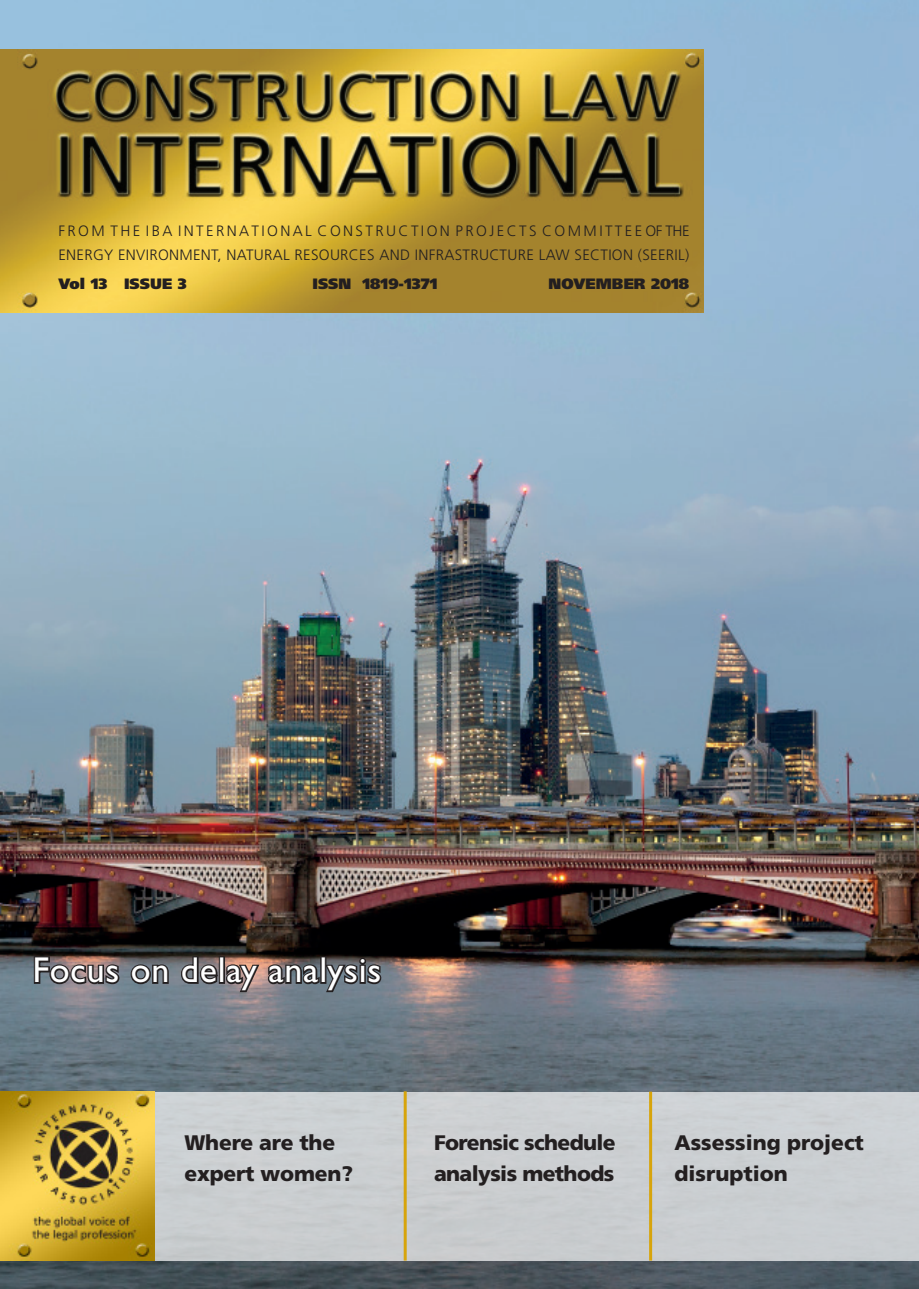
<style>
.page{position:relative;width:919px;height:1289px;background:#fff}
.page>*{position:absolute;margin:0;border:0;box-sizing:border-box;transform-origin:0 0}
.t1{font:36px "Gill Sans";letter-spacing:.02em;color:#fff}
.t2{font:900 21px/31.5px "Frutiger";letter-spacing:-.01em;color:#231f20}
.t3{font:900 21px/31.5px "Frutiger";letter-spacing:-.03em;color:#231f20}
.t4{font:300 15px/24px "Frutiger";letter-spacing:.02em;color:#231f20}
.t5{font:900 15px "Frutiger";color:#231f20}
</style>
<div class="page">
<img style="left:0;top:0;width:918px;height:1288px">
<img style="left:0;top:50px;width:703px;height:263px">
<div style="left:0;top:1091px;width:918px;height:169px;background:#cbced1"></div>
<hr style="left:649px;top:1091px;width:3px;height:169px;background:#d7a40b">
<hr style="left:403px;top:1091px;width:3px;height:169px;background:#d7a40b">
<img style="left:0;top:1091px;width:154px;height:169px">
<svg style="left:32px;top:954px;width:89px;height:31px"></svg>
<svg style="left:129px;top:962px;width:41px;height:23px"></svg>
<svg style="left:179px;top:954px;width:181px;height:39px"></svg>
<div style="left:359px;top:964px;width:7px;height:19px;border:3px solid #231f20"></div>
<div style="left:359px;top:957px;width:7px;height:7px;border:3px solid #231f20;border-radius:50%"></div>
<svg style="left:366px;top:962px;width:17px;height:23px"></svg>
<p class="t4" style="left:58px;top:218px;width:632px">FROM THE IBA INTERNATIONAL CONSTRUCTION PROJECTS COMMITTEEOF THE<br>ENERGY ENVIRONMENT, NATURAL RESOURCES AND INFRASTRUCTURE LAW SECTION (SEERIL)</p>
<p class="t5" style="left:58px;top:275px;width:130px">Vol 13 ISSUE 3</p>
<p class="t5" style="left:312px;top:275px;width:127px">ISSN 1819-1371</p>
<p class="t5" style="left:548px;top:275px;width:142px">NOVEMBER 2018</p>
<p class="t1" style="left:33px;top:949px;width:350px">Focus on delay analysis</p>
<p class="t2" style="left:184px;top:1126px;width:170px">Where are the expert women?</p>
<p class="t3" style="left:434px;top:1126px;width:183px">Forensic schedule analysis methods</p>
<p class="t2" style="left:674px;top:1126px;width:191px">Assessing project disruption</p>
</div>
